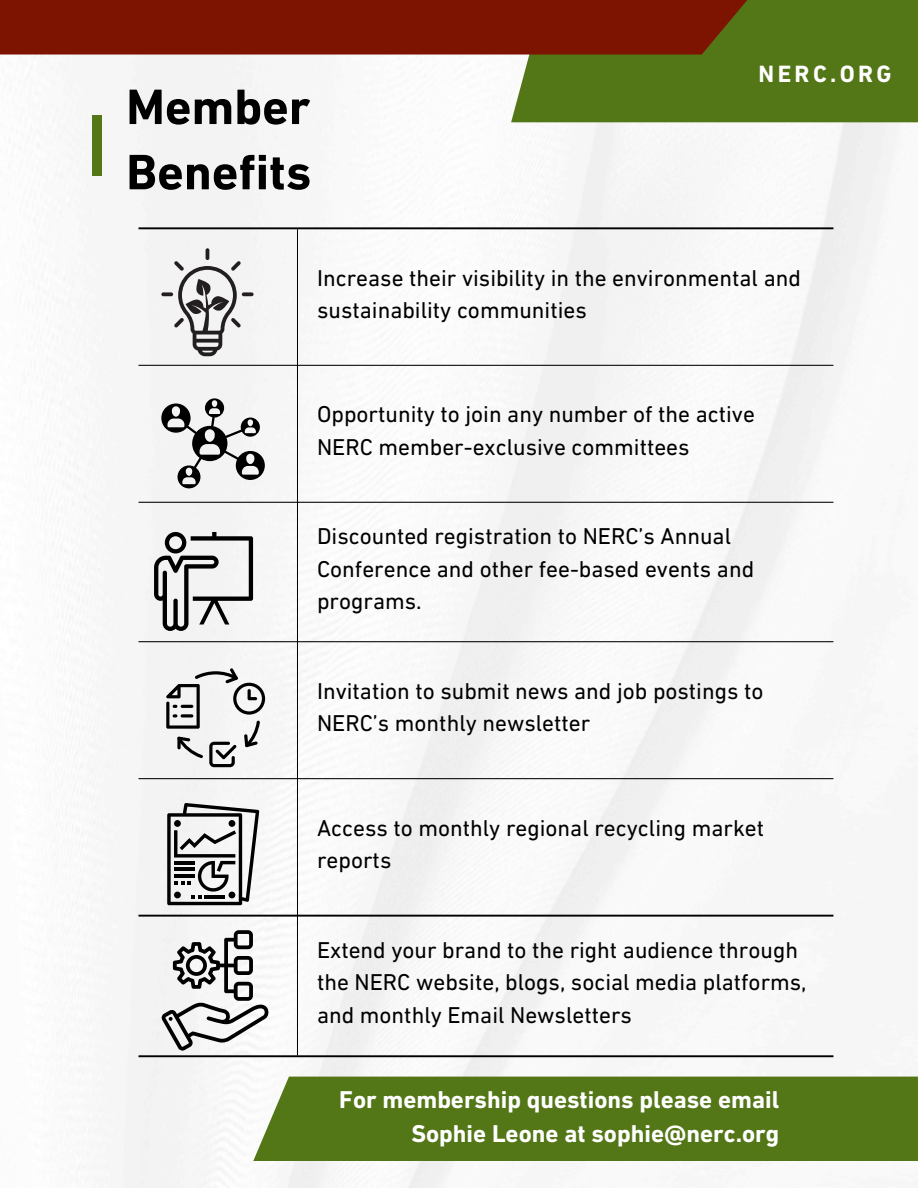
<style>
.page{position:relative;width:918px;height:1188px;background:#fff}
.page>*{position:absolute;margin:0;border:0;box-sizing:border-box;transform-origin:0 0}
.t1{font:700 50.55px/65.2px "DIN Next LT Pro";color:#000}
.t2{font:700 24.75px/34px "DIN Next LT Pro";color:#fff;text-align:right}
.t3{font:700 24px "DIN Next LT Pro";letter-spacing:.14em;color:#fff}
.t4{font:23.25px/32.5px "DIN Next LT Pro";color:#000}
</style>
<div class="page">
<img style="left:34px;top:55px;width:884px;height:1133px">
<hr style="left:297px;top:229px;width:1px;height:826px;background:#000">
<hr style="left:139px;top:365px;width:694px;height:1px;background:#000">
<hr style="left:139px;top:502px;width:694px;height:1px;background:#000">
<hr style="left:139px;top:641px;width:694px;height:1px;background:#000">
<hr style="left:139px;top:778px;width:694px;height:1px;background:#000">
<hr style="left:139px;top:227px;width:694px;height:2px;background:#000">
<hr style="left:139px;top:915px;width:694px;height:2px;background:#000">
<hr style="left:139px;top:1055px;width:694px;height:2px;background:#000">
<div style="left:92px;top:115px;width:9px;height:61px;background:#537616"></div>
<div style="left:253px;top:1077px;width:665px;height:84px;background:#537616"></div>
<div style="left:511px;top:0;width:407px;height:122px;background:#537616"></div>
<div style="left:0;top:0;width:772px;height:55px;background:#7d1301"></div>
<svg style="left:161px;top:398px;width:104px;height:90px"></svg>
<svg style="left:242px;top:292px;width:12px;height:4px"></svg>
<svg style="left:161px;top:292px;width:12px;height:4px"></svg>
<svg style="left:174px;top:248px;width:67px;height:108px"></svg>
<svg style="left:167px;top:803px;width:92px;height:102px"></svg>
<svg style="left:162px;top:930px;width:107px;height:121px"></svg>
<svg style="left:166px;top:668px;width:99px;height:99px"></svg>
<svg style="left:154px;top:532px;width:99px;height:99px"></svg>
<p class="t1" style="left:126px;top:79px;width:187px">Member<br>Benefits</p>
<p class="t3" style="left:759px;top:64px;width:135px">NERC.ORG</p>
<h2 class="t4" style="left:317px;top:264px;width:485px">Increase their visibility in the environmental and sustainability communities</h2>
<h1 class="t4" style="left:317px;top:400px;width:439px">Opportunity to join any number of the active<br>NERC member-exclusive committees</h1>
<p class="t4" style="left:317px;top:522px;width:439px">Discounted registration to NERC’s Annual<br>Conference and other fee-based events and programs.</p>
<p class="t4" style="left:317px;top:677px;width:448px">Invitation to submit news and job postings to<br>NERC’s monthly newsletter</p>
<p class="t4" style="left:317px;top:813px;width:449px">Access to monthly regional recycling market reports</p>
<p class="t4" style="left:317px;top:936px;width:491px">Extend your brand to the right audience through the NERC website, blogs, social media platforms, and monthly Email Newsletters</p>
<p class="t2" style="left:339px;top:1085px;width:442px">For membership questions please email<br>Sophie Leone at sophie@nerc.org</p>
</div>
